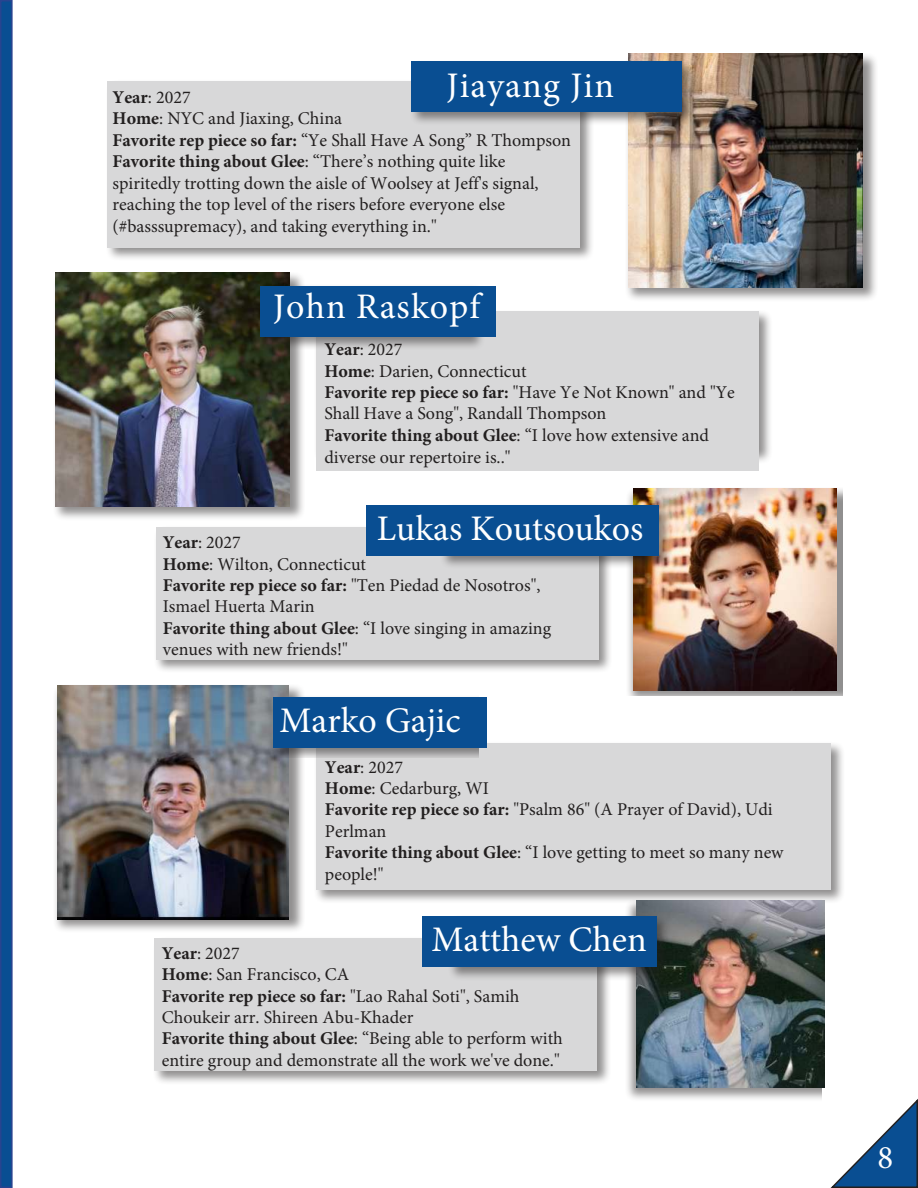
<style>
.page{position:relative;width:918px;height:1188px;background:#fff}
.page>*{position:absolute;margin:0;border:0;box-sizing:border-box;transform-origin:0 0}
.t1{font:36px "Minion Pro";color:#fff}
.t2{font:36px "Minion Pro";letter-spacing:.03em;color:#fff}
.t3{font:36px "Minion Pro";letter-spacing:.035em;color:#fff}
.t4{font:33px "Minion Pro";color:#fff}
.t5{font:18px/21.5px "Minion Pro";color:#221f1f}
.s1{font-weight:700}
</style>
<div class="page">
<div style="left:1px;top:1px;width:11px;height:1186px;background:#094e92"></div>
<div style="left:0;top:0;width:13px;height:1188px;border:2px solid #284490"></div>
<svg style="left:830px;top:1099px;width:88px;height:89px"></svg>
<div style="left:52px;top:271px;width:254px;height:250px;background:#221f1f;opacity:.5"></div>
<img style="left:55px;top:273px;width:235px;height:234px">
<div style="left:314px;top:309px;width:459px;height:155px;background:#221f1f;opacity:.5"></div>
<div style="left:316px;top:311px;width:443px;height:160px;background:#d8d8d9"></div>
<div style="left:257px;top:284px;width:228px;height:66px;background:#221f1f;opacity:.5"></div>
<div style="left:260px;top:286px;width:235px;height:50px;background:#094e92"></div>
<div style="left:52px;top:683px;width:254px;height:250px;background:#221f1f;opacity:.5"></div>
<img style="left:57px;top:685px;width:231px;height:235px">
<div style="left:314px;top:741px;width:531px;height:164px;background:#221f1f;opacity:.5"></div>
<div style="left:316px;top:744px;width:515px;height:146px;background:#d8d8d9"></div>
<div style="left:205px;top:691px;width:274px;height:67px;background:#221f1f;opacity:.5"></div>
<div style="left:273px;top:697px;width:214px;height:51px;background:#094e92"></div>
<div style="left:590px;top:477px;width:252px;height:219px;background:#221f1f;opacity:.5"></div>
<img style="left:634px;top:488px;width:202px;height:203px">
<div style="left:154px;top:525px;width:459px;height:149px;background:#221f1f;opacity:.5"></div>
<div style="left:156px;top:527px;width:443px;height:133px;background:#d8d8d9"></div>
<div style="left:440px;top:503px;width:233px;height:67px;background:#221f1f;opacity:.5"></div>
<div style="left:367px;top:505px;width:292px;height:50px;background:#094e92"></div>
<div style="left:624px;top:898px;width:198px;height:204px;background:#221f1f;opacity:.5"></div>
<img style="left:637px;top:900px;width:188px;height:188px">
<div style="left:152px;top:936px;width:459px;height:150px;background:#221f1f;opacity:.5"></div>
<div style="left:154px;top:939px;width:443px;height:132px;background:#d8d8d9"></div>
<div style="left:447px;top:914px;width:224px;height:67px;background:#221f1f;opacity:.5"></div>
<div style="left:422px;top:917px;width:234px;height:50px;background:#094e92"></div>
<div style="left:106px;top:79px;width:489px;height:182px;background:#221f1f;opacity:.5"></div>
<div style="left:108px;top:81px;width:472px;height:166px;background:#d8d8d9"></div>
<div style="left:624px;top:52px;width:254px;height:250px;background:#221f1f;opacity:.5"></div>
<img style="left:628px;top:54px;width:234px;height:234px">
<div style="left:409px;top:59px;width:288px;height:67px;background:#221f1f;opacity:.5"></div>
<div style="left:411px;top:61px;width:271px;height:51px;background:#094e92"></div>
<h1 class="t3" style="left:447px;top:61px;width:169px">Jiayang Jin</h1>
<p class="t5" style="left:113px;top:108px;width:460px"><span class="s1">Home</span>: NYC and Jiaxing, China<br><span class="s1">Favorite rep piece so far:</span> “Ye Shall Have A Song” R Thompson <span class="s1">Favorite thing about Glee</span>: “There’s nothing quite like spiritedly trotting down the aisle of Woolsey at Jeff's signal, reaching the top level of the risers before everyone else (#basssupremacy), and taking everything in."</p>
<p class="t5" style="left:113px;top:86px;width:80px"><span class="s1">Year</span>: 2027</p>
<h1 class="t2" style="left:273px;top:283px;width:208px">John Raskopf</h1>
<p class="t5" style="left:324px;top:339px;width:412px"><span class="s1">Year</span>: 2027<br><span class="s1">Home</span>: Darien, Connecticut<br><span class="s1">Favorite rep piece so far:</span> "Have Ye Not Known" and "Ye Shall Have a Song", Randall Thompson<br><span class="s1">Favorite thing about Glee</span>: “I love how extensive and diverse our repertoire is.."</p>
<h1 class="t1" style="left:377px;top:504px;width:268px">Lukas Koutsoukos</h1>
<p class="t5" style="left:163px;top:532px;width:390px"><span class="s1">Year</span>: 2027<br><span class="s1">Home</span>: Wilton, Connecticut<br><span class="s1">Favorite rep piece so far:</span> "Ten Piedad de Nosotros",<br>Ismael Huerta Marin<br><span class="s1">Favorite thing about Glee</span>: “I love singing in amazing venues with new friends!"</p>
<h1 class="t1" style="left:280px;top:696px;width:183px">Marko Gajic</h1>
<p class="t5" style="left:325px;top:756px;width:460px"><span class="s1">Year</span>: 2027<br><span class="s1">Home</span>: Cedarburg, WI<br><span class="s1">Favorite rep piece so far:</span> "Psalm 86" (A Prayer of David), Udi<br>Perlman<br><span class="s1">Favorite thing about Glee</span>: “I love getting to meet so many new people!"</p>
<h1 class="t1" style="left:431px;top:915px;width:217px">Matthew Chen</h1>
<p class="t5" style="left:162px;top:942px;width:403px"><span class="s1">Year</span>: 2027<br><span class="s1">Home</span>: San Francisco, CA<br><span class="s1">Favorite rep piece so far:</span> "Lao Rahal Soti", Samih Choukeir arr. Shireen Abu-Khader<br><span class="s1">Favorite thing about Glee</span>: “Being able to perform with entire group and demonstrate all the work we've done."</p>
<h2 class="t4" style="left:878px;top:1135px;width:17px">8</h2>
</div>
